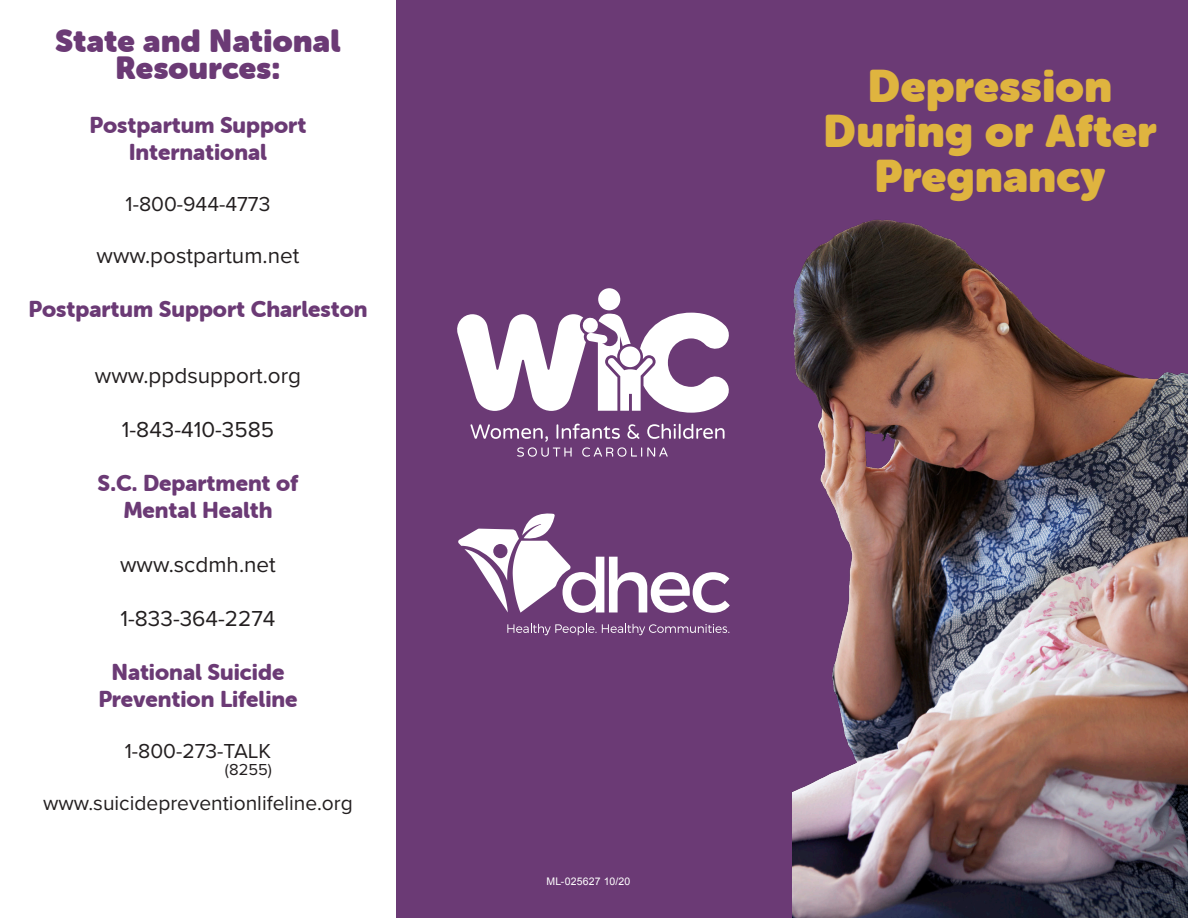
<style>
.page{position:relative;width:1188px;height:918px;background:#fff}
.page>*{position:absolute;margin:0;border:0;box-sizing:border-box;transform-origin:0 0}
.t1{font:45px/45px "Museo Sans Rounded";letter-spacing:.01em;color:#dfb43f;text-align:center}
.Paragraph_Style_2{font:31.5px "Museo Sans Rounded";letter-spacing:.01em;color:#6b3a75}
.Paragraph_Style_3{font:22.5px/27px "Museo Sans Rounded 900";color:#6b3a75;text-align:center}
.Paragraph_Style_4{font:22.5px "Proxima Nova";color:#231f20}
.Paragraph_Style_4-2{font:22.5px/27px "Museo Sans Rounded 900";color:#6b3a75;text-align:center}
.Paragraph_Style_4-3{font:21px "Proxima Nova";color:#231f20}
.Paragraph_Style_4-4{font:16.5px "Proxima Nova";color:#231f20}
.Paragraph_Style_1{font:10.5px "Arial";letter-spacing:.015em;color:#fff}
</style>
<div class="page">
<div style="left:396px;top:0;width:410px;height:918px;background:#6b3a75"></div>
<div style="left:792px;top:0;width:396px;height:909px;background:#6b3a75"></div>
<img style="left:792px;top:219px;width:396px;height:699px">
<svg style="left:458px;top:514px;width:272px;height:99px"></svg>
<svg style="left:507px;top:624px;width:222px;height:11px"></svg>
<div style="left:598px;top:288px;width:22px;height:22px;background:#fff;border-radius:50%"></div>
<svg style="left:457px;top:313px;width:272px;height:100px"></svg>
<svg style="left:471px;top:424px;width:254px;height:33px"></svg>
<p class="Paragraph_Style_2" style="left:55px;top:23px;width:287px">State and National</p>
<p class="Paragraph_Style_2" style="left:116px;top:50px;width:166px">Resources:</p>
<p class="Paragraph_Style_3" style="left:90px;top:112px;width:218px">Postpartum Support<br>International</p>
<p class="Paragraph_Style_4-3" style="left:126px;top:188px;width:146px">1-800-944-4773</p>
<p class="Paragraph_Style_4" style="left:97px;top:238px;width:204px">www.postpartum.net</p>
<p class="Paragraph_Style_3" style="left:28px;top:295px;width:341px">Postpartum Support Charleston</p>
<p class="Paragraph_Style_4" style="left:95px;top:359px;width:208px">www.ppdsupport.org</p>
<p class="Paragraph_Style_4" style="left:122px;top:413px;width:154px">1-843-410-3585</p>
<p class="Paragraph_Style_4-2" style="left:98px;top:470px;width:202px">S.C. Department of<br>Mental Health</p>
<p class="Paragraph_Style_4" style="left:120px;top:548px;width:157px">www.scdmh.net</p>
<p class="Paragraph_Style_4" style="left:120px;top:602px;width:157px">1-833-364-2274</p>
<p class="Paragraph_Style_3" style="left:112px;top:659px;width:174px">National Suicide</p>
<p class="Paragraph_Style_3" style="left:98px;top:686px;width:201px">Prevention Lifeline</p>
<p class="Paragraph_Style_4-3" style="left:125px;top:735px;width:148px">1-800-273-TALK</p>
<p class="Paragraph_Style_4-3" style="left:43px;top:787px;width:311px">www.suicidepreventionlifeline.org</p>
<p class="Paragraph_Style_4-4" style="left:225px;top:757px;width:48px">(8255)</p>
<p class="Paragraph_Style_1" style="left:546px;top:874px;width:86px">ML-025627 10/20</p>
<p class="t1" style="left:868px;top:64px;width:246px">Depression</p>
<p class="t1" style="left:824px;top:109px;width:334px">During or After<br>Pregnancy</p>
</div>
